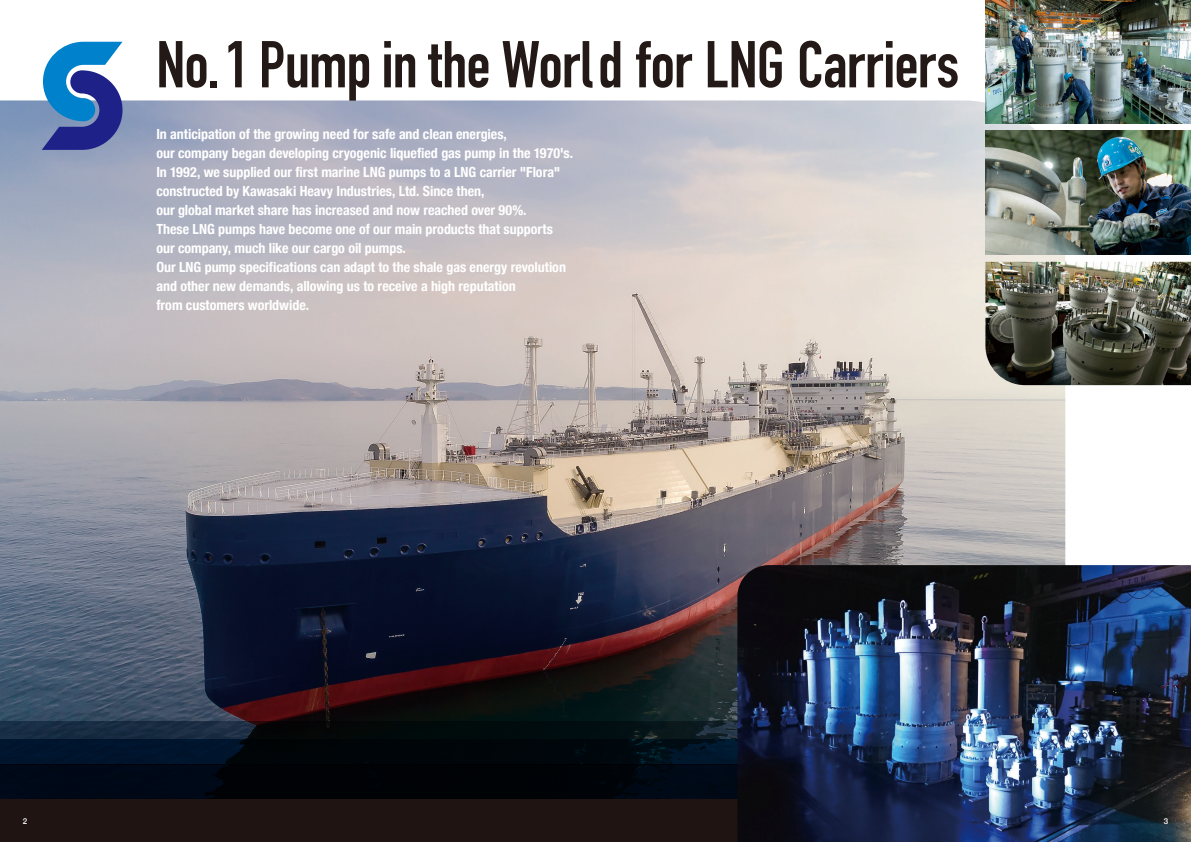
<style>
.page{position:relative;width:1191px;height:842px;background:#fff}
.page>*{position:absolute;margin:0;border:0;box-sizing:border-box;transform-origin:0 0}
.t1{font:700 65px "DIN Condensed";letter-spacing:-.01em;color:#231916}
.t2{font:700 condensed 14px/19px "Helvetica Neue";letter-spacing:-.005em;color:#fff}
.t3{font:500 8px "Helvetica Neue";color:#fff}
</style>
<div class="page">
<img style="left:0;top:100px;width:1065px;height:621px">
<div style="left:0;top:799px;width:1065px;height:43px;background:#1f1411"></div>
<svg style="left:0;top:764px;width:737px;height:35px;background:#00050d"></svg>
<svg style="left:0;top:739px;width:737px;height:25px;background:#000c18"></svg>
<svg style="left:0;top:721px;width:737px;height:18px;background:#0b1821"></svg>
<img style="left:985px;top:0;width:206px;height:123px">
<img style="left:985px;top:131px;width:206px;height:123px">
<img style="left:985px;top:262px;width:206px;height:123px">
<img style="left:737px;top:565px;width:454px;height:277px">
<svg style="left:42px;top:42px;width:80px;height:108px;background:#4777b9"></svg>
<h1 class="t1" style="left:156px;top:21px;width:804px">No.1 Pumpin the World for LNG Carriers</h1>
<p class="t2" style="left:156px;top:124px;width:418px">In anticipation of the growing need for safe and clean energies,<br>our company began developing cryogenic liquefied gas pump in the 1970's.<br>In 1992, we supplied our first marine LNG pumps to a LNG carrier "Flora" constructed by Kawasaki Heavy Industries, Ltd. Since then,<br>our global market share has increased and now reached over 90%.<br>These LNG pumps have become one of our main products that supports our company, much like our cargo oil pumps.<br>Our LNG pump specifications can adapt to the shale gas energy revolution and other new demands, allowing us to receive a high reputation<br>from customers worldwide.</p>
<p class="t3" style="left:23px;top:814px;width:6px">2</p>
<p class="t3" style="left:1164px;top:814px;width:6px">3</p>
</div>
